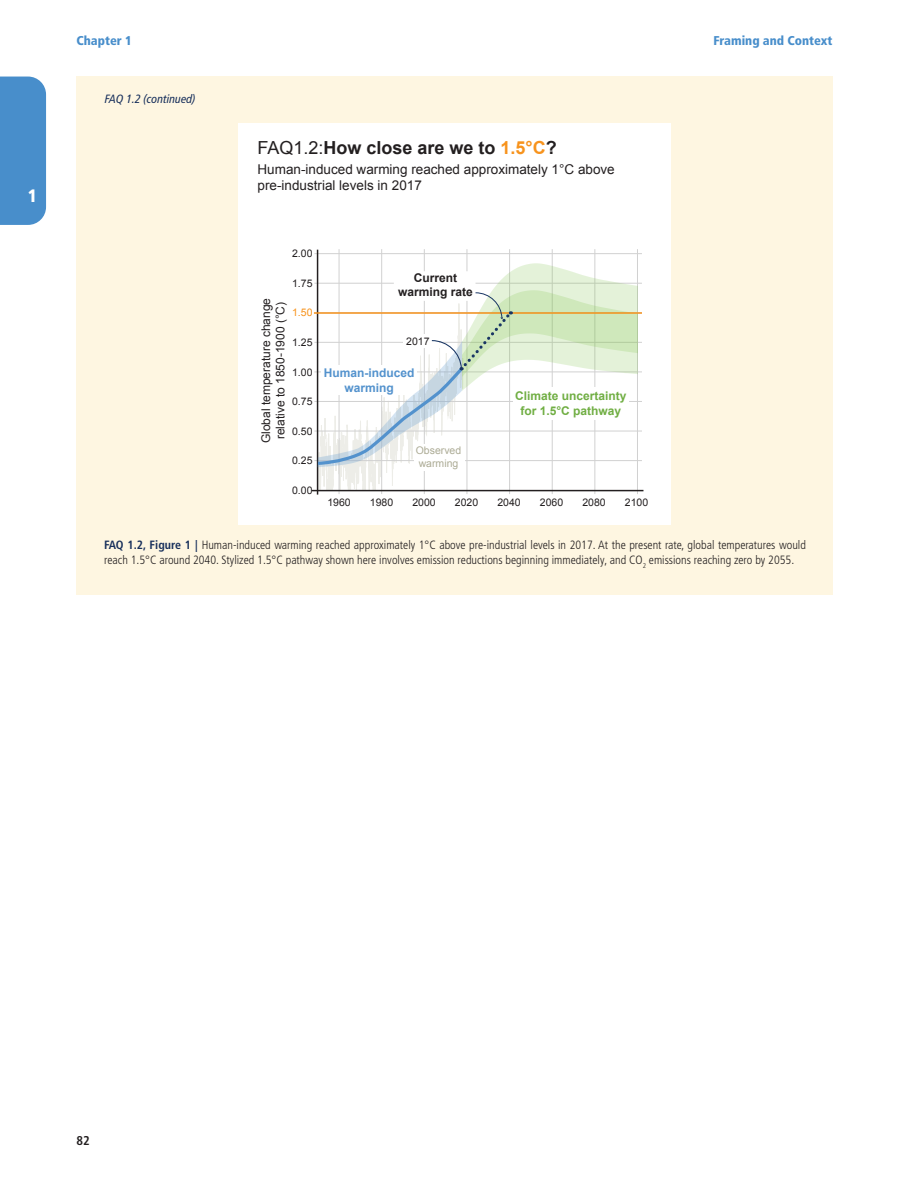
<style>
.page{position:relative;width:918px;height:1188px;background:#fff}
.page>*{position:absolute;margin:0;border:0;box-sizing:border-box;transform-origin:0 0}
.t1{font:700 18px "Arial";color:#231f20}
.t2{font:900 condensed 18px "Frutiger LT Pro";color:#fff}
.t3{font:13.5px/16.2px "Arial";color:#231f20}
.t4{font:900 condensed 12.75px "Frutiger LT Pro";color:#488ecb}
.t5{font:700 condensed 12.75px "Frutiger LT Pro";color:#231f20}
.Figure_Caption{font:300 condensed 12px/15px "Frutiger LT Pro";color:#231f20}
.t6{font:12px/14.4px "Arial";color:#231f20;text-align:center}
.t7{font:700 12px/14.4px "Arial";color:#70ae43;text-align:center}
.t8{font:700 12px/14.4px "Arial";color:#5392cd;text-align:center}
.t9{font:700 12px/14.4px "Arial";color:#231f20;text-align:center}
.t10{font:italic condensed 12px "Frutiger LT Pro";color:#172f5b}
.t11{font:10.5px "Arial";color:#231f20}
.t12{font:10.5px/12.6px "Arial";color:#acab95}
.t13{font:10.5px "Arial";color:#f7931d}
.s1{font-weight:400}
.s2{color:#f7931d}
.s3{font-weight:700;color:#172f5b}
</style>
<div class="page">
<div style="left:0;top:77px;width:46px;height:148px;background:#488ecb"></div>
<div style="left:77px;top:77px;width:756px;height:518px;background:#fef6e1"></div>
<div style="left:238px;top:123px;width:433px;height:402px;background:#fff"></div>
<hr style="left:339px;top:249px;width:1px;height:245px;background:#d1d1d1">
<hr style="left:381px;top:249px;width:1px;height:245px;background:#d1d1d1">
<hr style="left:424px;top:249px;width:1px;height:245px;background:#d1d1d1">
<hr style="left:467px;top:249px;width:1px;height:245px;background:#d1d1d1">
<hr style="left:509px;top:249px;width:1px;height:245px;background:#d1d1d1">
<hr style="left:552px;top:249px;width:1px;height:245px;background:#d1d1d1">
<hr style="left:595px;top:249px;width:1px;height:245px;background:#d1d1d1">
<hr style="left:637px;top:249px;width:1px;height:245px;background:#d1d1d1">
<hr style="left:314px;top:460px;width:328px;height:1px;background:#d1d1d1">
<hr style="left:314px;top:431px;width:328px;height:1px;background:#d1d1d1">
<hr style="left:314px;top:401px;width:328px;height:1px;background:#d1d1d1">
<hr style="left:314px;top:372px;width:328px;height:1px;background:#d1d1d1">
<hr style="left:314px;top:342px;width:328px;height:1px;background:#d1d1d1">
<hr style="left:314px;top:283px;width:328px;height:1px;background:#d1d1d1">
<hr style="left:314px;top:253px;width:328px;height:1px;background:#d1d1d1">
<hr style="left:317px;top:250px;width:1px;height:245px;background:#231f20">
<hr style="left:312px;top:490px;width:331px;height:1px;background:#231f20">
<hr style="left:314px;top:312px;width:328px;height:2px;background:#f7931d">
<svg style="left:315px;top:263px;width:322px;height:227px"></svg>
<h1 class="t2" style="left:28px;top:184px;width:11px">1</h1>
<p class="t4" style="left:77px;top:33px;width:57px">Chapter 1</p>
<p class="t4" style="left:713px;top:33px;width:121px">Framing and Context</p>
<p class="t10" style="left:105px;top:91px;width:92px">FAQ 1.2 (continued)</p>
<p class="t1" style="left:258px;top:136px;width:301px"><span class="s1">FAQ1.2:</span>How close are we to <span class="s2">1.5°C</span>?</p>
<p class="t3" style="left:258px;top:161px;width:359px">Human-induced warming reached approximately 1°C above pre-industrial levels in 2017</p>
<p class="t11" style="left:292px;top:247px;width:22px">2.00</p>
<p class="t11" style="left:292px;top:276px;width:22px">1.75</p>
<p class="t13" style="left:292px;top:306px;width:22px">1.50</p>
<p class="t11" style="left:292px;top:335px;width:22px">1.25</p>
<p class="t11" style="left:292px;top:365px;width:22px">1.00</p>
<p class="t11" style="left:292px;top:394px;width:22px">0.75</p>
<p class="t11" style="left:292px;top:424px;width:22px">0.50</p>
<p class="t11" style="left:292px;top:454px;width:22px">0.25</p>
<p class="t11" style="left:292px;top:483px;width:22px">0.00</p>
<p class="t6" style="left:259px;top:443px;width:147px;rotate:-90deg">Global temperature change relative to 1850-1900 (°C)</p>
<p class="t9" style="left:398px;top:271px;width:76px">Current warming rate</p>
<p class="t11" style="left:406px;top:334px;width:25px">2017</p>
<p class="t8" style="left:324px;top:366px;width:92px">Human-induced warming</p>
<p class="t12" style="left:416px;top:445px;width:47px">Observed warming</p>
<p class="t7" style="left:515px;top:389px;width:113px">Climate uncertainty for 1.5°C pathway</p>
<p class="t11" style="left:327px;top:495px;width:25px">1960</p>
<p class="t11" style="left:370px;top:495px;width:25px">1980</p>
<p class="t11" style="left:412px;top:495px;width:25px">2000</p>
<p class="t11" style="left:455px;top:495px;width:25px">2020</p>
<p class="t11" style="left:497px;top:495px;width:25px">2040</p>
<p class="t11" style="left:540px;top:495px;width:25px">2060</p>
<p class="t11" style="left:582px;top:495px;width:25px">2080</p>
<p class="t11" style="left:625px;top:495px;width:25px">2100</p>
<p class="Figure_Caption" style="left:104px;top:537px;width:703px"><span class="s3">FAQ 1.2, Figure 1 |</span> Human-induced warming reached approximately 1°C above pre-industrial levels in 2017. At the present rate, global temperatures would reach 1.5°C around 2040. Stylized 1.5°C pathway shown here involves emission reductions beginning immediately, and CO<sub>2</sub> emissions reaching zero by 2055.</p>
<p class="t5" style="left:77px;top:1133px;width:15px">82</p>
</div>
